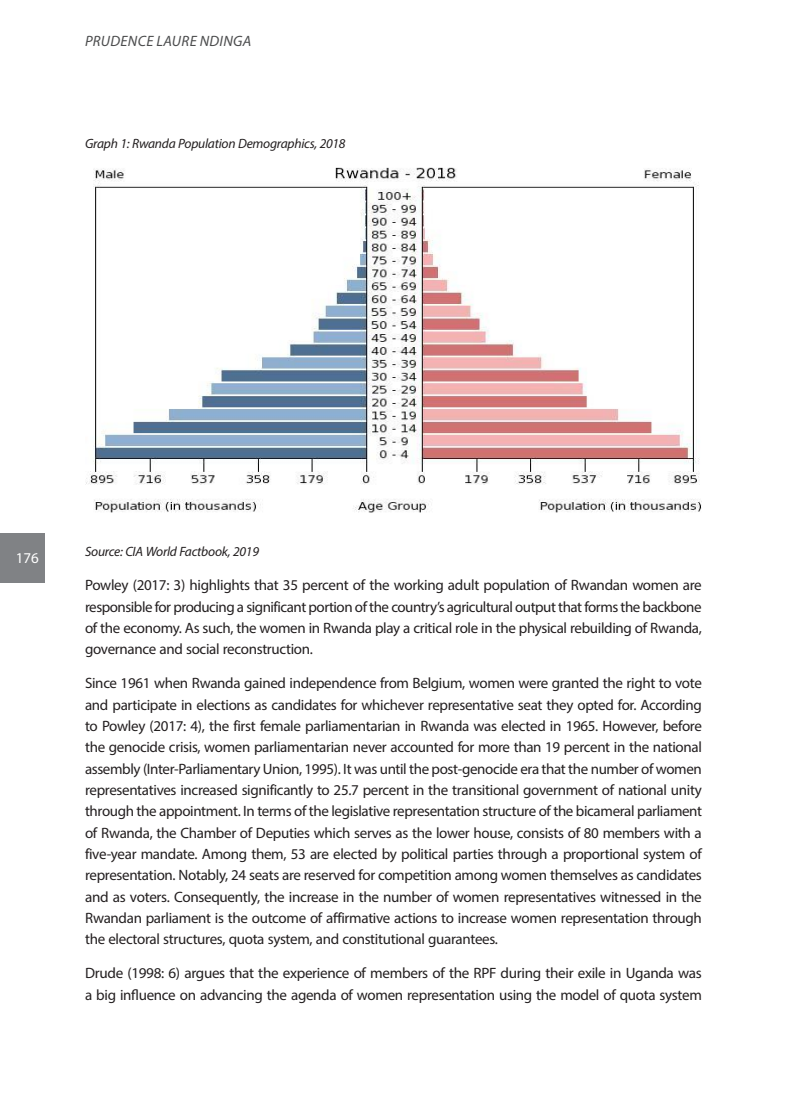
<style>
.page{position:relative;width:808px;height:1106px;background:#fff}
.page>*{position:absolute;margin:0;border:0;box-sizing:border-box;transform-origin:0 0}
.AurumNormal{font:15px/21.3px "Myriad Pro";letter-spacing:-.02em;color:#231f20;text-align:justify}
.t1{font:italic 15px "Myriad Pro";letter-spacing:.02em;color:#4b4c4d}
.t2{font:15px "Myriad Pro";color:#fff}
.pictTXT{font:italic 13.5px "Myriad Pro";letter-spacing:-.02em;color:#231f20}
</style>
<div class="page">
<div style="left:0;top:533px;width:45px;height:49px;background:#808285"></div>
<img style="left:85px;top:167px;width:617px;height:346px">
<p class="t1" style="left:85px;top:32px;width:168px">PRUDENCE LAURE NDINGA</p>
<p class="pictTXT" style="left:85px;top:135px;width:262px">Graph 1: Rwanda Population Demographics, 2018</p>
<p class="t2" style="left:16px;top:549px;width:25px">176</p>
<p class="pictTXT" style="left:85px;top:543px;width:175px">Source: CIA World Factbook, 2019</p>
<p class="AurumNormal" style="left:85px;top:574px;width:618px">Powley (2017: 3) highlights that 35 percent of the working adult population of Rwandan women are responsible for producing a significant portion of the country’s agricultural output that forms the backbone of the economy. As such, the women in Rwanda play a critical role in the physical rebuilding of Rwanda, governance and social reconstruction.</p>
<p class="AurumNormal" style="left:85px;top:672px;width:619px">Since 1961 when Rwanda gained independence from Belgium, women were granted the right to vote and participate in elections as candidates for whichever representative seat they opted for. According to Powley (2017: 4), the first female parliamentarian in Rwanda was elected in 1965. However, before the genocide crisis, women parliamentarian never accounted for more than 19 percent in the national assembly (Inter-Parliamentary Union, 1995). It was until the post-genocide era that the number of women representatives increased significantly to 25.7 percent in the transitional government of national unity through the appointment. In terms of the legislative representation structure of the bicameral parliament of Rwanda, the Chamber of Deputies which serves as the lower house, consists of 80 members with a five-year mandate. Among them, 53 are elected by political parties through a proportional system of representation. Notably, 24 seats are reserved for competition among women themselves as candidates and as voters. Consequently, the increase in the number of women representatives witnessed in the Rwandan parliament is the outcome of affirmative actions to increase women representation through the electoral structures, quota system, and constitutional guarantees.</p>
<p class="AurumNormal" style="left:85px;top:962px;width:618px">Drude (1998: 6) argues that the experience of members of the RPF during their exile in Uganda was a big influence on advancing the agenda of women representation using the model of quota system</p>
</div>
